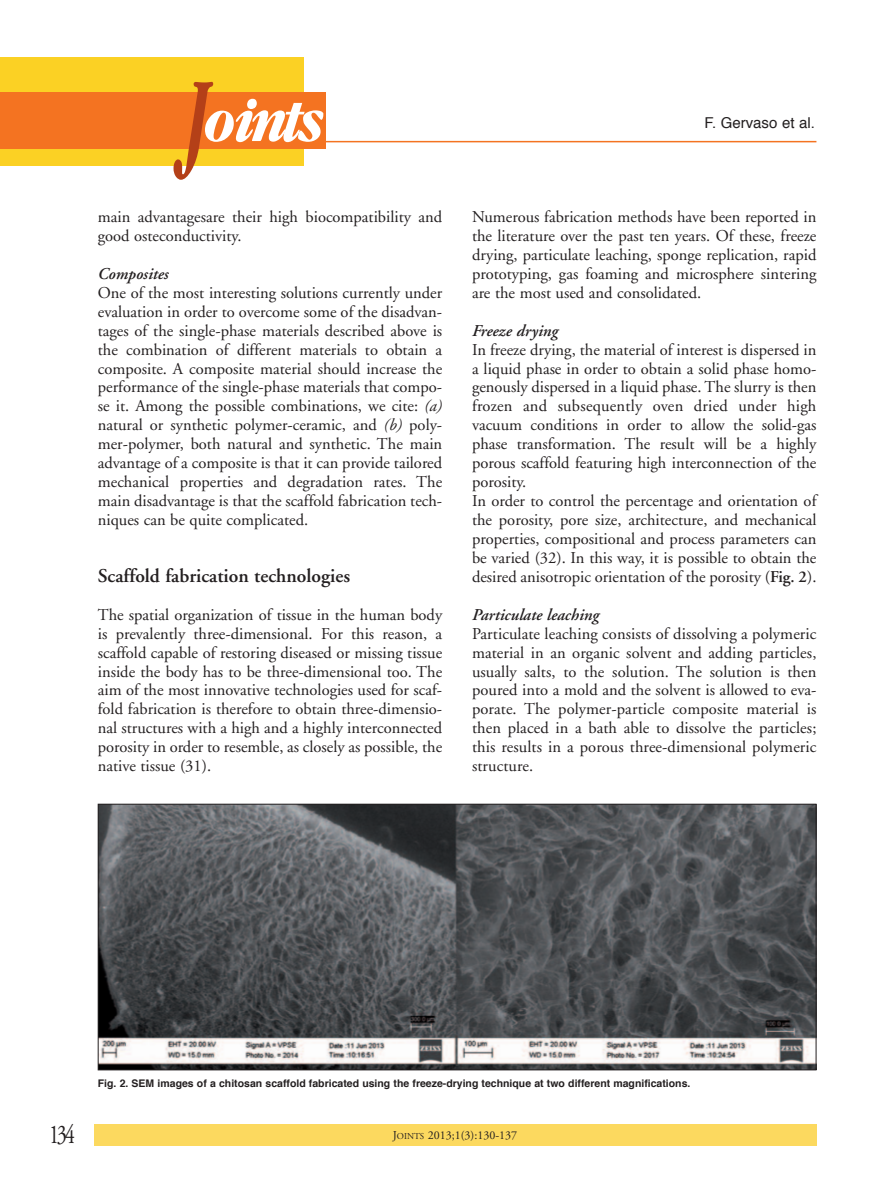
<style>
.page{position:relative;width:893px;height:1191px;background:#fff}
.page>*{position:absolute;margin:0;border:0;box-sizing:border-box;transform-origin:0 0}
.t1{font:italic 700 55.8px "Garamond Cond";letter-spacing:-.085em;color:#fff}
.t2{font:27px "Adobe Garamond";color:#231f20;scale:.75 1}
.t3{font:600 19.5px "Adobe Garamond";color:#231f20}
.t4{font:16.5px/18.9px "Adobe Garamond";color:#231f20;text-align:justify}
.t5{font:italic 600 16.5px "Adobe Garamond";color:#231f20}
.t6{font:15px "Helvetica";color:#231f20}
.t7{font:12px "Adobe Garamond";color:#231f20}
.t8{font:700 10.5px "Helvetica";color:#231f20}
.s1{font-size:99.9px;color:#b44018}
.s2{font-style:italic}
.s3{font-weight:600}
.s4{font-size:9px}
</style>
<div class="page">
<hr style="left:176px;top:141px;width:640px;height:1px;background:#f47321">
<div style="left:94px;top:1124px;width:722px;height:21px;background:#fcd95f"></div>
<div style="left:0;top:57px;width:304px;height:109px;background:#fbd124"></div>
<div style="left:0;top:92px;width:326px;height:56px;background:#f47321"></div>
<img style="left:100px;top:806px;width:714px;height:262px">
<div style="left:98px;top:804px;width:718px;height:266px;border:1px solid #231f20"></div>
<h1 class="t1" style="left:181px;top:86px;width:140px"><span class="s1">J</span>oints</h1>
<p class="t4" style="left:98px;top:209px;width:346px">main advantagesare their high biocompatibility and good osteconductivity.</p>
<p class="t5" style="left:98px;top:267px;width:72px">Composites</p>
<p class="t4" style="left:98px;top:284px;width:346px">One of the most interesting solutions currently under evaluation in order to overcome some of the disadvan&shy;tages of the single-phase materials described above is the combination of different materials to obtain a composite. A composite material should increase the performance of the single-phase materials that compo&shy;se it. Among the possible combinations, we cite: <span class="s2">(a) </span>natural or synthetic polymer-ceramic, and <span class="s2">(b)</span> poly&shy;mer-polymer, both natural and synthetic. The main advantage of a composite is that it can provide tailored mechanical properties and degradation rates. The main disadvantage is that the scaffold fabrication tech&shy;niques can be quite complicated.</p>
<p class="t3" style="left:98px;top:568px;width:254px">Scaffold fabrication technologies</p>
<p class="t4" style="left:98px;top:606px;width:346px">The spatial organization of tissue in the human body is prevalently three-dimensional. For this reason, a scaffold capable of restoring diseased or missing tissue inside the body has to be three-dimensional too. The aim of the most innovative technologies used for scaf&shy;fold fabrication is therefore to obtain three-dimensio&shy;nal structures with a high and a highly interconnected porosity in order to resemble, as closely as possible, the native tissue (31).</p>
<p class="t6" style="left:704px;top:116px;width:112px">F. Gervaso et al.</p>
<p class="t4" style="left:472px;top:209px;width:346px">Numerous fabrication methods have been reported in the literature over the past ten years. Of these, freeze drying, particulate leaching, sponge replication, rapid prototyping, gas foaming and microsphere sintering are the most used and consolidated.</p>
<p class="t5" style="left:472px;top:324px;width:88px">Freeze drying</p>
<p class="t4" style="left:472px;top:341px;width:346px;text-align:left">In freeze drying, the material of interest is dispersed in a liquid phase in order to obtain a solid phase homo&shy;genously dispersed in a liquid phase. The slurry is then frozen and subsequently oven dried under high vacuum conditions in order to allow the solid-gas phase transformation. The result will be a highly porous scaffold featuring high interconnection of the porosity.<br>In order to control the percentage and orientation of the porosity, pore size, architecture, and mechanical properties, compositional and process parameters can be varied (32). In this way, it is possible to obtain the desired anisotropic orientation of the porosity (<span class="s3">Fig. 2</span>).</p>
<p class="t5" style="left:472px;top:608px;width:129px">Particulate leaching</p>
<p class="t4" style="left:472px;top:625px;width:346px">Particulate leaching consists of dissolving a polymeric material in an organic solvent and adding particles, usually salts, to the solution. The solution is then poured into a mold and the solvent is allowed to eva&shy;porate. The polymer-particle composite material is then placed in a bath able to dissolve the particles; this results in a porous three-dimensional polymeric structure.</p>
<p class="t8" style="left:98px;top:1078px;width:594px">Fig. 2. SEM images of a chitosan scaffold fabricated using the freeze-drying technique at two different magnifications.</p>
<h2 class="t2" style="left:49px;top:1123px;width:36px">134</h2>
<p class="t7" style="left:393px;top:1130px;width:126px">J<span class="s4">OINTS</span> 2013;1(3):130-137</p>
</div>
